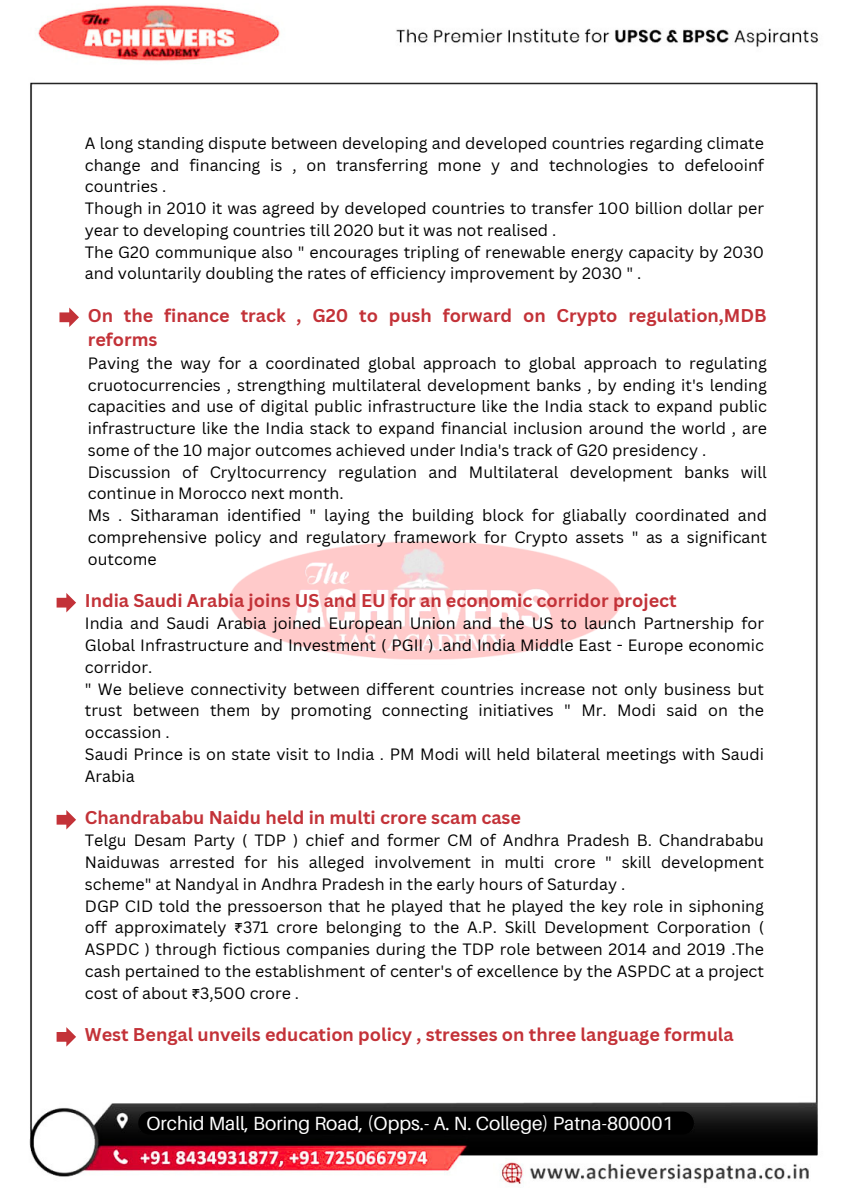
<style>
.page{position:relative;width:849px;height:1200px;background:#fff}
.page>*{position:absolute;margin:0;border:0;box-sizing:border-box;transform-origin:0 0}
.t1{font:19.1px "Aileron";color:#fff}
.t2{font:700 18px/24.8px "Canva Sans";color:#c33238}
.t3{font:16px/21.8px "Canva Sans";color:#000;text-align:justify}
.s1{font-family:"Noto Sans Gurmukhi"}
</style>
<div class="page">
<img style="left:29px;top:5px;width:789px;height:1179px">
<img style="left:210px;top:511px;width:433px;height:184px">
<svg style="left:57px;top:593px;width:19px;height:19px"></svg>
<svg style="left:59px;top:308px;width:20px;height:19px"></svg>
<div style="left:138px;top:1112px;width:555px;height:23px;background:#000;border-radius:12px"></div>
<svg style="left:57px;top:810px;width:19px;height:20px"></svg>
<svg style="left:57px;top:1027px;width:19px;height:20px"></svg>
<p class="t3" style="left:85px;top:132px;width:680px">A long standing dispute between developing and developed countries regarding climate change and financing is , on transferring mone y and technologies to defelooinf countries .</p>
<p class="t3" style="left:85px;top:197px;width:680px">Though in 2010 it was agreed by developed countries to transfer 100 billion dollar per year to developing countries till 2020 but it was not realised .</p>
<p class="t3" style="left:85px;top:241px;width:680px">The G20 communique also " encourages tripling of renewable energy capacity by 2030 and voluntarily doubling the rates of efficiency improvement by 2030 " .</p>
<p class="t2" style="left:88px;top:302px;width:680px">On the finance track , G20 to push forward on Crypto regulation,MDB reforms</p>
<p class="t3" style="left:88px;top:352px;width:680px">Paving the way for a coordinated global approach to global approach to regulating cruotocurrencies , strengthing multilateral development banks , by ending it's lending capacities and use of digital public infrastructure like the India stack to expand public infrastructure like the India stack to expand financial inclusion around the world , are some of the 10 major outcomes achieved under India's track of G20 presidency .</p>
<p class="t3" style="left:88px;top:460px;width:680px">Discussion of Cryltocurrency regulation and Multilateral development banks will continue in Morocco next month.</p>
<p class="t3" style="left:88px;top:504px;width:680px">Ms . Sitharaman identified " laying the building block for gliabally coordinated and comprehensive policy and regulatory framework for Crypto assets " as a significant outcome</p>
<p class="t2" style="left:85px;top:587px;width:593px">India Saudi Arabia joins US and EU for an economic corridor project</p>
<p class="t3" style="left:85px;top:612px;width:680px">India and Saudi Arabia joined European Union and the US to launch Partnership for Global Infrastructure and Investment ( PGII ) .and India Middle East - Europe economic corridor.</p>
<p class="t3" style="left:85px;top:677px;width:680px">" We believe connectivity between different countries increase not only business but trust between them by promoting connecting initiatives " Mr. Modi said on the occassion .</p>
<p class="t3" style="left:85px;top:743px;width:680px">Saudi Prince is on state visit to India . PM Modi will held bilateral meetings with Saudi<br>Arabia</p>
<p class="t2" style="left:85px;top:805px;width:437px">Chandrababu Naidu held in multi crore scam case</p>
<p class="t3" style="left:85px;top:829px;width:680px">Telgu Desam Party ( TDP ) chief and former CM of Andhra Pradesh B. Chandrababu Naiduwas arrested for his alleged involvement in multi crore " skill development scheme" at Nandyal in Andhra Pradesh in the early hours of Saturday .</p>
<p class="t3" style="left:85px;top:895px;width:680px">DGP CID told the pressoerson that he played that he played the key role in siphoning off approximately <span class="s1">₹</span>371 crore belonging to the A.P. Skill Development Corporation ( ASPDC ) through fictious companies during the TDP role between 2014 and 2019 .The cash pertained to the establishment of center's of excellence by the ASPDC at a project cost of about <span class="s1">₹</span>3,500 crore .</p>
<p class="t2" style="left:85px;top:1022px;width:650px">West Bengal unveils education policy , stresses on three language formula</p>
<p class="t1" style="left:146px;top:1111px;width:528px">Orchid Mall, Boring Road, (Opps.- A. N. College) Patna-800001</p>
</div>
